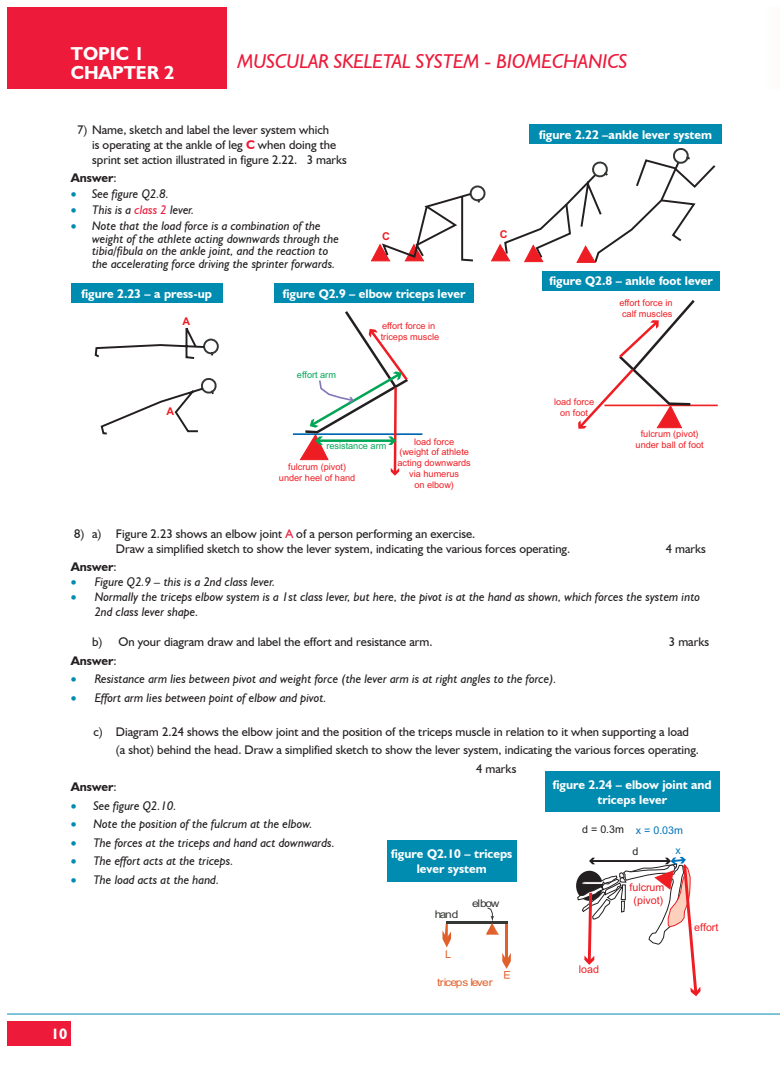
<style>
.page{position:relative;width:780px;height:1088px;background:#fff}
.page>*{position:absolute;margin:0;border:0;box-sizing:border-box;transform-origin:0 0}
.Header_red_italic{font:italic 20px "Humanist 521 BT";color:#ed1a3a}
.t1{font:700 18.75px/18.8px "Humanist 521 BT";color:#fff}
.t2{font:700 15px "Humanist 521 BT";color:#fff}
.t3{font:italic 12.5px/12.5px "Humanist 521 BT";color:#231f20}
.t4{font:12.5px/15px "Humanist 521 BT";color:#231f20}
.t5{font:700 12.5px/15px "Humanist 521 BT";color:#fff;text-align:center}
.t6{font:700 12.5px "Humanist 521 BT";color:#231f20}
.t7{font:700 10.75px "Arial";color:#ee1d23}
.t8{font:10.62px/12.6px "Arial";color:#ee1d23;text-align:center}
.t9{font:10.62px "Arial";color:#0072bc}
.t10{font:10.62px "Arial";letter-spacing:-.055em;color:#e1612c;scale:1.12 1}
.t11{font:10.62px "Arial";letter-spacing:-.11em;color:#343834;scale:1.12 1}
.t12{font:700 10.62px "Arial";color:#ee1d23}
.t13{font:10.62px "Arial";color:#231f20}
.t14{font:10.62px "Arial";letter-spacing:-.055em;color:#e1612c}
.t15{font:9.12px/10.9px "Arial";color:#ee1d23;text-align:center}
.t16{font:9.12px "Arial";color:#00a555}
.s1{font-weight:700;color:#ed1a3a}
.s2{font-weight:400}
.s3{color:#008bb0}
.s4{color:#ed1a3a}
.s5{color:#231f20}
</style>
<div class="page">
<hr style="left:7px;top:1013px;width:773px;height:1px;background:#008bb0">
<div style="left:7px;top:7px;width:220px;height:82px;background:#ed1a3a"></div>
<div style="left:7px;top:1020px;width:64px;height:25px;background:#ed1a3a"></div>
<hr style="left:604px;top:404px;width:113px;height:2px;background:#ee2123">
<svg style="left:578px;top:300px;width:119px;height:129px"></svg>
<div style="left:542px;top:271px;width:177px;height:19px;background:#008bb0"></div>
<svg style="left:371px;top:148px;width:344px;height:115px"></svg>
<div style="left:529px;top:124px;width:192px;height:20px;background:#008bb0"></div>
<hr style="left:293px;top:433px;width:129px;height:2px;background:#0166b1">
<svg style="left:299px;top:311px;width:112px;height:165px"></svg>
<div style="left:274px;top:283px;width:200px;height:20px;background:#008bb0"></div>
<svg style="left:95px;top:327px;width:124px;height:107px"></svg>
<div style="left:71px;top:283px;width:151px;height:20px;background:#008bb0"></div>
<svg style="left:576px;top:857px;width:124px;height:139px"></svg>
<div style="left:545px;top:771px;width:174px;height:40px;background:#008bb0"></div>
<hr style="left:505px;top:923px;width:2px;height:38px;background:#e1612c">
<svg style="left:442px;top:924px;width:9px;height:23px"></svg>
<hr style="left:445px;top:922px;width:62px;height:2px;background:#343834">
<svg style="left:486px;top:907px;width:13px;height:27px"></svg>
<div style="left:387px;top:840px;width:129px;height:42px;background:#008bb0"></div>
<svg style="left:502px;top:953px;width:9px;height:16px"></svg>
<p class="t1" style="left:71px;top:44px;width:105px">TOPIC 1<br>CHAPTER 2</p>
<p class="Header_red_italic" style="left:237px;top:49px;width:391px">MUSCULAR SKELETAL SYSTEM - BIOMECHANICS</p>
<p class="t4" style="left:92px;top:122px;width:256px;text-indent:-15px">7) Name, sketch and label the lever system which<br>is operating at the ankle of leg <span class="s1">C</span> when doing the sprint set action illustrated in figure 2.22. 3 marks</p>
<p class="t6" style="left:71px;top:170px;width:47px">Answer<span class="s2">:</span></p>
<p class="t3" style="left:71px;top:187px;width:100px"><span class="s3">•</span> See figure Q2.8.</p>
<p class="t3" style="left:71px;top:203px;width:125px"><span class="s3">•</span> This is a <span class="s4">class 2</span> lever.</p>
<p class="t3" style="left:92px;top:219px;width:248px;text-indent:-21px"><span class="s3">•</span> Note that the load force is a combination of the weight of the athlete acting downwards through the tibia/fibula on the ankle joint, and the reaction to the accelerating force driving the sprinter forwards.</p>
<p class="t7" style="left:382px;top:230px;width:9px">C</p>
<p class="t7" style="left:500px;top:228px;width:9px">C</p>
<p class="t5" style="left:81px;top:286px;width:132px">figure 2.23 – a press-up</p>
<p class="t12" style="left:183px;top:315px;width:9px">A</p>
<p class="t12" style="left:167px;top:405px;width:9px">A</p>
<p class="t5" style="left:283px;top:286px;width:184px">figure Q2.9 – elbow triceps lever</p>
<p class="t16" style="left:297px;top:369px;width:40px">effort arm</p>
<p class="t15" style="left:381px;top:320px;width:60px;text-align:left">effort force in triceps muscle</p>
<p class="t16" style="left:326px;top:441px;width:61px">resistance arm</p>
<p class="t15" style="left:279px;top:462px;width:78px">fulcrum (pivot) under heel of hand</p>
<p class="t15" style="left:397px;top:436px;width:75px">load force<br>(weight of athlete acting downwards via humerus<br>on elbow)</p>
<p class="t5" style="left:539px;top:127px;width:174px">figure 2.22 –ankle lever system</p>
<p class="t5" style="left:549px;top:273px;width:165px">figure Q2.8 – ankle foot lever</p>
<p class="t15" style="left:619px;top:297px;width:55px;text-align:left">effort force in calf muscles</p>
<p class="t15" style="left:554px;top:396px;width:42px">load force on foot</p>
<p class="t15" style="left:635px;top:428px;width:70px">fulcrum (pivot) under ball of foot</p>
<p class="t4" style="left:74px;top:526px;width:403px">8) a) Figure 2.23 shows an elbow joint <span class="s4">A</span> of a person performing an exercise.</p>
<p class="t4" style="left:116px;top:541px;width:456px">Draw a simplified sketch to show the lever system, indicating the various forces operating.</p>
<p class="t4" style="left:665px;top:541px;width:42px">4 marks</p>
<p class="t6" style="left:71px;top:559px;width:47px">Answer<span class="s2">:</span></p>
<p class="t3" style="left:71px;top:575px;width:206px"><span class="s3">•</span> Figure Q2.9 – this is a 2nd class lever.</p>
<p class="t3" style="left:95px;top:589px;width:607px;line-height:15px;text-indent:-24px"><span class="s3">•</span> Normally the triceps elbow system is a 1st class lever, but here, the pivot is at the hand as shown, which forces the system into<br>2nd class lever shape.</p>
<p class="t4" style="left:92px;top:634px;width:342px">b) On your diagram draw and label the effort and resistance arm.</p>
<p class="t4" style="left:668px;top:634px;width:42px">3 marks</p>
<p class="t6" style="left:71px;top:653px;width:47px">Answer<span class="s2">:</span></p>
<p class="t3" style="left:71px;top:673px;width:487px"><span class="s3">•</span> Resistance arm lies between pivot and weight force (the lever arm is at right angles to the force).</p>
<p class="t3" style="left:71px;top:691px;width:257px"><span class="s3">•</span> Effort arm lies between point of elbow and pivot.</p>
<p class="t4" style="left:93px;top:723px;width:597px">c) Diagram 2.24 shows the elbow joint and the position of the triceps muscle in relation to it when supporting a load</p>
<p class="t4" style="left:116px;top:742px;width:584px">(a shot) behind the head. Draw a simplified sketch to show the lever system, indicating the various forces operating.</p>
<p class="t4" style="left:476px;top:760px;width:42px">4 marks</p>
<p class="t6" style="left:71px;top:779px;width:47px">Answer<span class="s2">:</span></p>
<p class="t3" style="left:71px;top:799px;width:107px"><span class="s3">•</span> See figure Q2.10.</p>
<p class="t3" style="left:71px;top:817px;width:243px"><span class="s3">•</span> Note the position of the fulcrum at the elbow.</p>
<p class="t3" style="left:71px;top:836px;width:265px"><span class="s3">•</span> The forces at the triceps and hand act downwards.</p>
<p class="t3" style="left:71px;top:854px;width:164px"><span class="s3">•</span> The effort acts at the triceps.</p>
<p class="t3" style="left:71px;top:873px;width:150px"><span class="s3">•</span> The load acts at the hand.</p>
<p class="t5" style="left:552px;top:777px;width:160px">figure 2.24 – elbow joint and triceps lever</p>
<p class="t9" style="left:582px;top:824px;width:102px"><span class="s5">d = 0.3m</span> x = 0.03m</p>
<p class="t13" style="left:632px;top:845px;width:7px">d</p>
<p class="t9" style="left:675px;top:844px;width:7px">x</p>
<p class="t5" style="left:391px;top:846px;width:123px">figure Q2.10 – triceps lever system</p>
<p class="t8" style="left:629px;top:881px;width:36px">fulcrum (pivot)</p>
<p class="t11" style="left:472px;top:897px;width:26px">elbow</p>
<p class="t2" style="left:51px;top:1024px;width:18px">10</p>
<p class="t11" style="left:434px;top:908px;width:23px">hand</p>
<p class="t14" style="left:445px;top:948px;width:8px">L</p>
<p class="t10" style="left:437px;top:976px;width:51px">triceps lever</p>
<p class="t8" style="left:579px;top:963px;width:22px">load</p>
<p class="t8" style="left:694px;top:921px;width:26px">effort</p>
</div>
